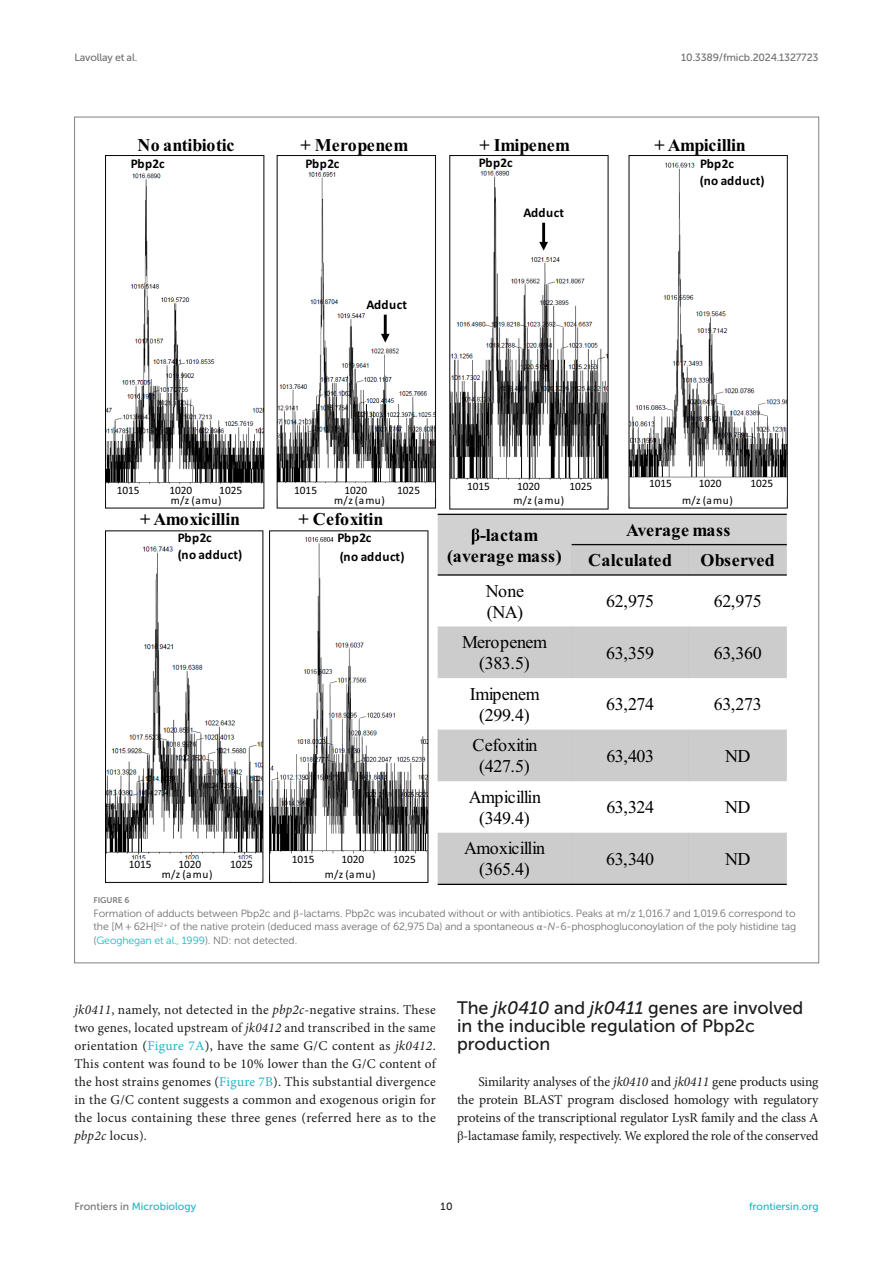
<style>
.page{position:relative;width:893px;height:1263px;background:#fff}
.page>*{position:absolute;margin:0;border:0;box-sizing:border-box;transform-origin:0 0}
.t1{font:18px/20.9px "Times New Roman";letter-spacing:-.025em;color:#000;text-align:center}
.HEAD_2{font:18px/18px "Museo Sans 500";color:#1b1c1b}
.t2{font:700 18px "Times New Roman";letter-spacing:-.015em;color:#000}
.t3{font:700 18px/30.3px "Times New Roman";letter-spacing:.02em;color:#000}
.t4{font:700 18px/20.9px "Times New Roman";letter-spacing:.025em;color:#000;text-align:center}
.t5{font:700 18px "Times New Roman";letter-spacing:.015em;color:#000}
.t6{font:700 18px "Times New Roman";letter-spacing:.01em;color:#000}
.TEXT_FLUSH{font:13.5px/18px "Minion Pro";letter-spacing:.005em;color:#1b1c1b;text-align:justify}
.t7{font:700 13.2px/17px "Calibri";letter-spacing:.035em;color:#000}
.t8{font:11.4px/10.4px "Calibri";letter-spacing:-.005em;color:#000}
.FIG_LEG{font:10.5px/13.5px "Museo Sans 300";letter-spacing:-.01em;color:#706f70;text-align:justify}
.t9{font:10.5px "Museo Sans 500";letter-spacing:-.015em;color:#706f70}
.t10{font:10.5px "Museo Sans 500";color:#1db5c3}
.t11{font:10.5px "Museo Sans 500";color:#1b1c1b}
.FIG_HD{font:8.25px "Museo Sans 700";letter-spacing:-.01em;color:#7e7f7f}
.s1{font-family:"STIX General"}
.s2{font-style:italic}
.s3{color:#1db5c3}
.s4{color:#706f70}
</style>
<div class="page">
<img style="left:106px;top:156px;width:681px;height:729px">
<svg style="left:472px;top:528px;width:7px;height:16px"></svg>
<p class="t9" style="left:74px;top:51px;width:64px">Lavollay et al.</p>
<p class="t9" style="left:681px;top:51px;width:139px">10.3389/fmicb.2024.1327723</p>
<p class="t2" style="left:137px;top:132px;width:98px">No antibiotic</p>
<p class="t2" style="left:480px;top:132px;width:92px">+ Imipenem</p>
<p class="t5" style="left:301px;top:132px;width:109px">+ Meropenem</p>
<p class="t7" style="left:131px;top:155px;width:35px">Pbp2c</p>
<p class="t7" style="left:306px;top:155px;width:35px">Pbp2c</p>
<p class="t7" style="left:366px;top:296px;width:42px">Adduct</p>
<p class="t7" style="left:479px;top:154px;width:35px">Pbp2c</p>
<p class="t7" style="left:523px;top:204px;width:42px">Adduct</p>
<p class="t2" style="left:654px;top:132px;width:93px">+ Ampicillin</p>
<p class="t7" style="left:700px;top:155px;width:66px">Pbp2c<br>(no adduct)</p>
<p class="t8" style="left:117px;top:484px;width:24px">1015</p>
<p class="t8" style="left:170px;top:484px;width:24px">1020</p>
<p class="t8" style="left:171px;top:484px;width:73px;text-indent:49px">1025 m/z (amu)</p>
<p class="t8" style="left:294px;top:484px;width:24px">1015</p>
<p class="t8" style="left:344px;top:484px;width:24px">1020</p>
<p class="t8" style="left:397px;top:484px;width:24px">1025</p>
<p class="t8" style="left:334px;top:495px;width:52px">m/z (amu)</p>
<p class="t8" style="left:467px;top:481px;width:24px">1015</p>
<p class="t8" style="left:517px;top:481px;width:24px">1020</p>
<p class="t8" style="left:569px;top:481px;width:24px">1025</p>
<p class="t8" style="left:513px;top:495px;width:52px">m/z (amu)</p>
<p class="t8" style="left:649px;top:477px;width:24px">1015</p>
<p class="t8" style="left:699px;top:477px;width:24px">1020</p>
<p class="t8" style="left:750px;top:477px;width:24px">1025</p>
<p class="t8" style="left:682px;top:495px;width:52px">m/z (amu)</p>
<p class="t2" style="left:140px;top:506px;width:101px">+ Amoxicillin</p>
<p class="t7" style="left:178px;top:529px;width:66px">Pbp2c<br>(no adduct)</p>
<p class="t2" style="left:299px;top:506px;width:86px">+ Cefoxitin</p>
<p class="t7" style="left:338px;top:528px;width:68px;line-height:18.6px">Pbp2c<br>(no adduct)</p>
<p class="t4" style="left:447px;top:524px;width:116px">-lactam (average mass)</p>
<p class="t3" style="left:588px;top:514px;width:144px;text-indent:38px">Average mass<br>Calculated</p>
<p class="t6" style="left:701px;top:547px;width:76px">Observed</p>
<p class="t8" style="left:129px;top:859px;width:24px">1015</p>
<p class="t8" style="left:179px;top:859px;width:24px">1020</p>
<p class="t8" style="left:230px;top:859px;width:24px">1025</p>
<p class="t8" style="left:162px;top:869px;width:52px">m/z (amu)</p>
<p class="t8" style="left:292px;top:853px;width:24px">1015</p>
<p class="t8" style="left:342px;top:853px;width:24px">1020</p>
<p class="t8" style="left:393px;top:853px;width:24px">1025</p>
<p class="t8" style="left:325px;top:869px;width:52px">m/z (amu)</p>
<p class="t1" style="left:486px;top:582px;width:40px;text-align:left">None (NA)</p>
<p class="t1" style="left:606px;top:592px;width:49px">62,975</p>
<p class="t1" style="left:714px;top:592px;width:49px">62,975</p>
<p class="t1" style="left:462px;top:633px;width:86px">Meropenem (383.5)</p>
<p class="t1" style="left:606px;top:644px;width:49px">63,359</p>
<p class="t1" style="left:714px;top:644px;width:49px">63,360</p>
<p class="t1" style="left:470px;top:685px;width:71px">Imipenem (299.4)</p>
<p class="t1" style="left:606px;top:695px;width:49px">63,274</p>
<p class="t1" style="left:714px;top:695px;width:49px">63,273</p>
<p class="t1" style="left:473px;top:736px;width:66px">Cefoxitin (427.5)</p>
<p class="t1" style="left:606px;top:747px;width:49px">63,403</p>
<p class="t1" style="left:725px;top:747px;width:27px">ND</p>
<p class="t1" style="left:469px;top:788px;width:74px">Ampicillin (349.4)</p>
<p class="t1" style="left:606px;top:798px;width:49px">63,324</p>
<p class="t1" style="left:725px;top:798px;width:27px">ND</p>
<p class="t1" style="left:464px;top:839px;width:82px">Amoxicillin (365.4)</p>
<p class="t1" style="left:606px;top:850px;width:49px">63,340</p>
<p class="t1" style="left:725px;top:850px;width:27px">ND</p>
<p class="FIG_HD" style="left:94px;top:896px;width:37px">FIGURE 6</p>
<p class="FIG_LEG" style="left:94px;top:907px;width:704px">Formation of adducts between Pbp2c and <span class="s1">β</span>-lactams. Pbp2c was incubated without or with antibiotics. Peaks at m/z 1,016.7 and 1,019.6 correspond to the [M + 62H]<sup>62+</sup> of the native protein (deduced mass average of 62,975 Da) and a spontaneous <span class="s1">α</span>-<span class="s2">N</span>-6-phosphogluconoylation of the poly histidine tag (<span class="s3">Geoghegan et al., 1999</span>). ND: not detected.</p>
<p class="TEXT_FLUSH" style="left:74px;top:1001px;width:363px"><span class="s2">jk0411</span>, namely, not detected in the <span class="s2">pbp2c</span>-negative strains. These two genes, located upstream of <span class="s2">jk0412</span> and transcribed in the same orientation (<span class="s3">Figure 7A</span>), have the same G/C content as <span class="s2">jk0412</span>.<br>This content was found to be 10% lower than the G/C content of the host strains genomes (<span class="s3">Figure 7B</span>). This substantial divergence in the G/C content suggests a common and exogenous origin for the locus containing these three genes (referred here as to the <span class="s2">pbp2c</span> locus).</p>
<p class="HEAD_2" style="left:457px;top:999px;width:348px">The <span class="s2">jk0410</span> and <span class="s2">jk0411</span> genes are involved in the inducible regulation of Pbp2c production</p>
<p class="TEXT_FLUSH" style="left:457px;top:1073px;width:363px;text-indent:21px">Similarity analyses of the <span class="s2">jk0410</span> and <span class="s2">jk0411</span> gene products using the protein BLAST program disclosed homology with regulatory proteins of the transcriptional regulator LysR family and the class A <span class="s1">β</span>-lactamase family, respectively. We explored the role of the conserved</p>
<p class="t10" style="left:74px;top:1200px;width:123px"><span class="s4">Frontiers in</span> Microbiology</p>
<p class="t11" style="left:440px;top:1200px;width:14px">10</p>
<p class="t10" style="left:749px;top:1200px;width:71px">frontiersin.org</p>
</div>
